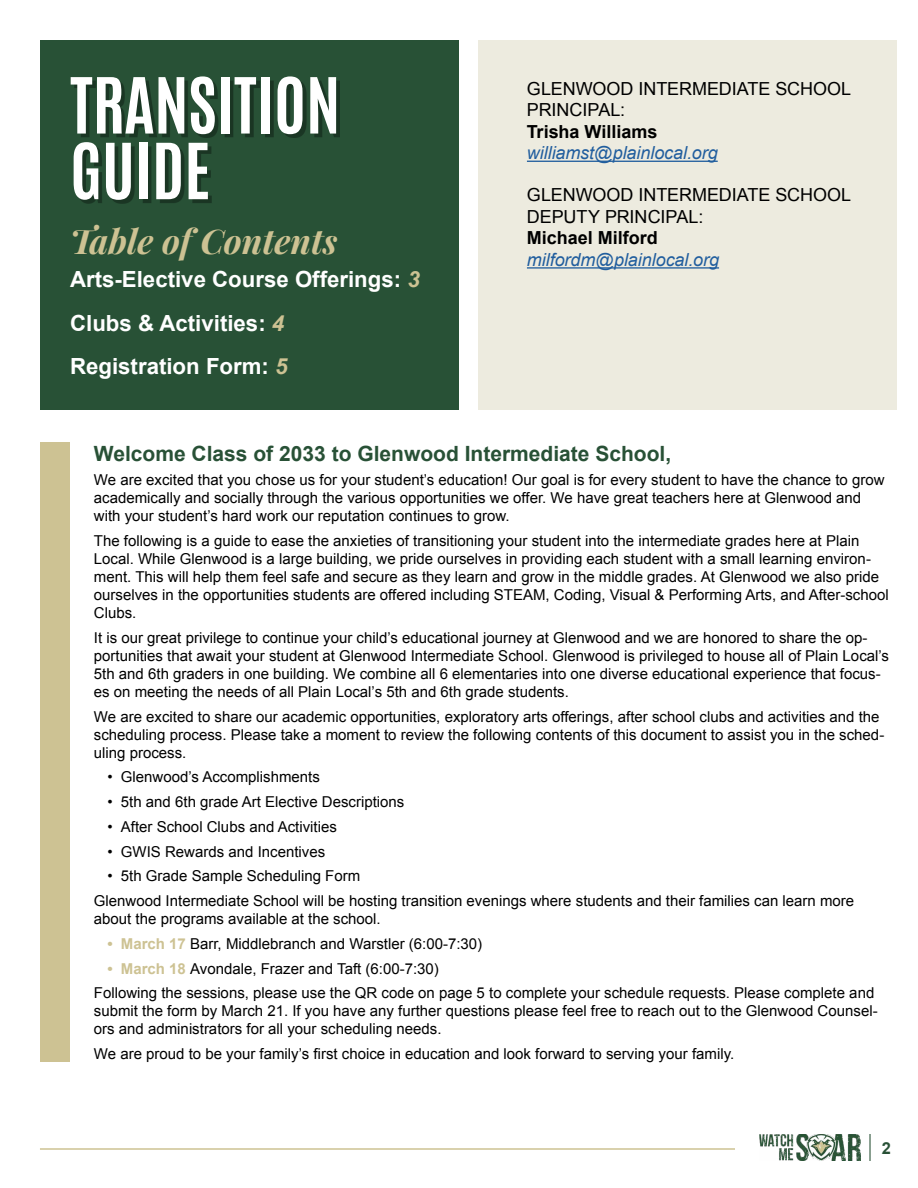
<style>
.page{position:relative;width:918px;height:1188px;background:#fff}
.page>*{position:absolute;margin:0;border:0;box-sizing:border-box;transform-origin:0 0}
.t1{font:65.7px/65.7px "Antonio";color:#fff}
.t2{font:italic 700 34.05px "Playfair Display";color:#cdc293}
.t3{font:700 22.2px/43.3px "Arial";color:#fff}
.t4{font:700 21px "Arial";color:#285136}
.t5{font:18px/21.6px "Arial";letter-spacing:-.005em;color:#000}
.t6{font:italic 18px "Arial";letter-spacing:-.005em;color:#215e9e}
.t7{font:700 18px "Arial";color:#000}
.t8{font:700 16.5px "Arial";color:#285136}
.t9{font:15px/18px "Arial";color:#000}
.s1{font-style:italic;color:#cdc293}
.s2{font-weight:700;color:#cdc293}
</style>
<div class="page">
<img style="left:760px;top:1134px;width:100px;height:27px">
<hr style="left:869px;top:1134px;width:2px;height:27px;background:#285136">
<hr style="left:40px;top:1148px;width:695px;height:2px;background:#cdc293">
<div style="left:478px;top:40px;width:419px;height:370px;background:#edebdf"></div>
<div style="left:40px;top:40px;width:419px;height:370px;background:#285136"></div>
<div style="left:40px;top:442px;width:30px;height:619px;background:#cdc293"></div>
<hr style="left:527px;top:161px;width:191px;height:1px;background:#215e9e">
<hr style="left:527px;top:267px;width:192px;height:2px;background:#215e9e">
<div style="left:74px;top:80px;width:266px;height:124px;background:#000;opacity:.34"></div>
<h1 class="t1" style="left:70px;top:74px;width:272px">TRANSITION<br>GUIDE</h1>
<h2 class="t2" style="left:70px;top:214px;width:269px">Table of Contents</h2>
<h3 class="t3" style="left:70px;top:259px;width:351px">Arts-Elective Course Offerings: <span class="s1">3<br></span>Clubs &amp; Activities: <span class="s1">4<br></span>Registration Form: <span class="s1">5</span></h3>
<p class="t5" style="left:527px;top:78px;width:326px">GLENWOOD INTERMEDIATE SCHOOL<br>PRINCIPAL:</p>
<p class="t7" style="left:527px;top:120px;width:132px">Trisha Williams</p>
<p class="t6" style="left:527px;top:141px;width:192px">williamst@plainlocal.org</p>
<p class="t5" style="left:527px;top:184px;width:326px">GLENWOOD INTERMEDIATE SCHOOL<br>DEPUTY PRINCIPAL:</p>
<p class="t7" style="left:527px;top:226px;width:132px">Michael Milford</p>
<p class="t6" style="left:527px;top:248px;width:194px">milfordm@plainlocal.org</p>
<h3 class="t4" style="left:94px;top:439px;width:579px">Welcome Class of 2033 to Glenwood Intermediate School,</h3>
<p class="t9" style="left:94px;top:471px;width:792px">We are excited that you chose us for your student’s education! Our goal is for every student to have the chance to grow academically and socially through the various opportunities we offer. We have great teachers here at Glenwood and with your student’s hard work our reputation continues to grow.</p>
<p class="t9" style="left:94px;top:532px;width:796px">The following is a guide to ease the anxieties of transitioning your student into the intermediate grades here at Plain Local. While Glenwood is a large building, we pride ourselves in providing each student with a small learning environ&shy;ment. This will help them feel safe and secure as they learn and grow in the middle grades. At Glenwood we also pride ourselves in the opportunities students are offered including STEAM, Coding, Visual &amp; Performing Arts, and After-school Clubs.</p>
<p class="t9" style="left:94px;top:629px;width:797px">It is our great privilege to continue your child’s educational journey at Glenwood and we are honored to share the op&shy;portunities that await your student at Glenwood Intermediate School. Glenwood is privileged to house all of Plain Local’s 5th and 6th graders in one building. We combine all 6 elementaries into one diverse educational experience that focus&shy;es on meeting the needs of all Plain Local’s 5th and 6th grade students.</p>
<p class="t9" style="left:94px;top:707px;width:792px">We are excited to share our academic opportunities, exploratory arts offerings, after school clubs and activities and the scheduling process. Please take a moment to review the following contents of this document to assist you in the sched&shy;uling process.</p>
<p class="t9" style="left:107px;top:768px;width:214px">• Glenwood’s Accomplishments</p>
<p class="t9" style="left:107px;top:793px;width:298px">• 5th and 6th grade Art Elective Descriptions</p>
<p class="t9" style="left:107px;top:818px;width:231px">• After School Clubs and Activities</p>
<p class="t9" style="left:107px;top:842px;width:219px">• GWIS Rewards and Incentives</p>
<p class="t9" style="left:94px;top:864px;width:762px;line-height:24.8px;text-indent:14px">• 5th Grade Sample Scheduling Form<br>Glenwood Intermediate School will be hosting transition evenings where students and their families can learn more</p>
<p class="t9" style="left:94px;top:910px;width:288px">about the programs available at the school.</p>
<p class="t9" style="left:107px;top:935px;width:376px"><span class="s2">• March 17</span> Barr, Middlebranch and Warstler (6:00-7:30)</p>
<p class="t9" style="left:94px;top:956px;width:782px;line-height:24.8px;text-indent:14px"><span class="s2">• March 18</span> Avondale, Frazer and Taft (6:00-7:30)<br>Following the sessions, please use the QR code on page 5 to complete your schedule requests. Please complete and</p>
<p class="t9" style="left:94px;top:1002px;width:785px">submit the form by March 21. If you have any further questions please feel free to reach out to the Glenwood Counsel&shy;ors and administrators for all your scheduling needs.</p>
<p class="t9" style="left:94px;top:1045px;width:642px">We are proud to be your family’s first choice in education and look forward to serving your family.</p>
<p class="t8" style="left:882px;top:1137px;width:11px">2</p>
</div>
